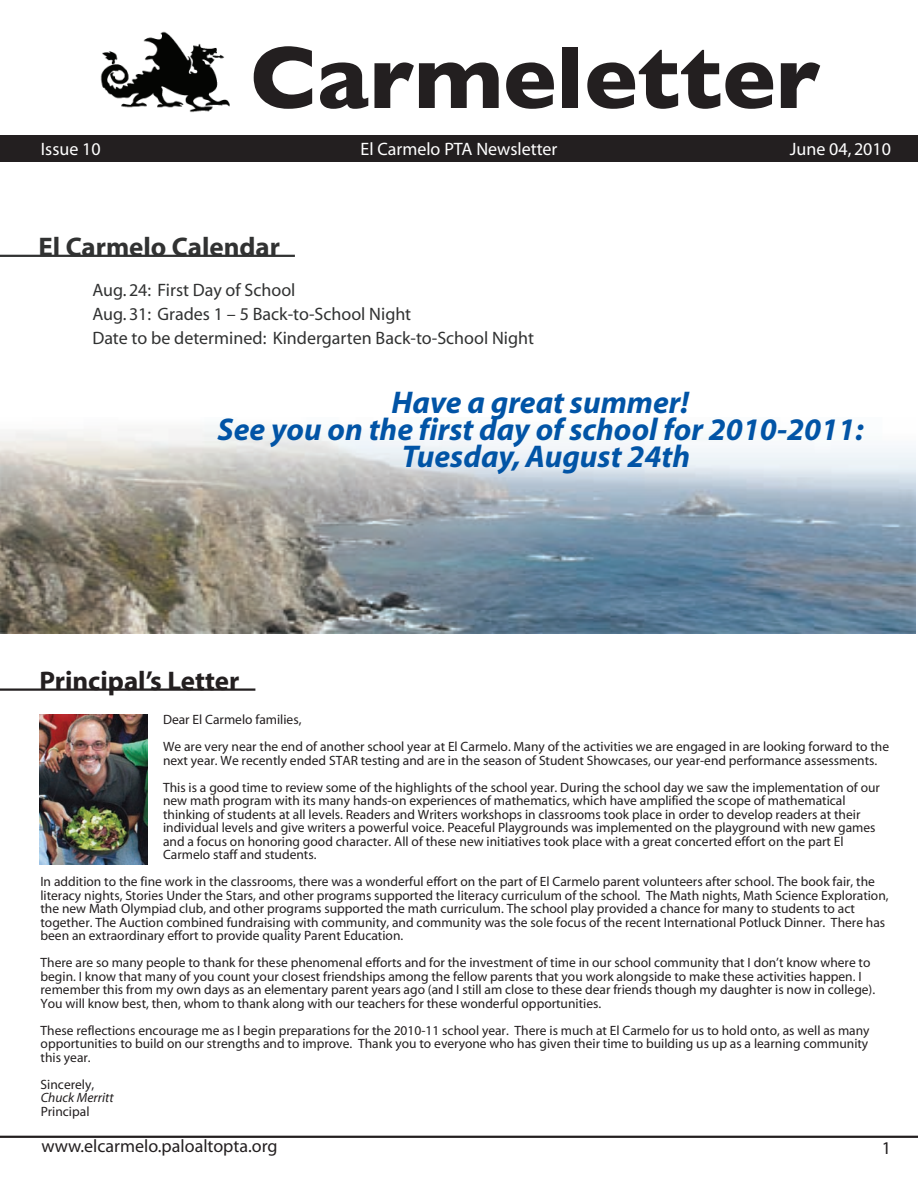
<style>
.page{position:relative;width:918px;height:1188px;background:#fff}
.page>*{position:absolute;margin:0;border:0;box-sizing:border-box;transform-origin:0 0}
.t1{font:700 90px "Gill Sans";color:#231f20}
.t2{font:italic 700 31.5px/27px "Myriad";color:#0154a6;text-align:center}
.t3{font:700 27px "Myriad";color:#313232}
.t4{font:700 27px "Myriad";color:#231f20}
.t5{font:18px/24px "Myriad";color:#313232}
.t6{font:18px "Myriad";color:#fff}
.t7{font:18px "Myriad";color:#231f20}
.t8{font:13.5px/13.5px "Myriad";color:#231f20}
.s1{font-style:italic}
</style>
<div class="page">
<img style="left:0;top:425px;width:915px;height:209px">
<img style="left:40px;top:714px;width:108px;height:151px">
<div style="left:0;top:135px;width:918px;height:27px;background:#231f20"></div>
<img style="left:100px;top:31px;width:130px;height:82px">
<hr style="left:0;top:255px;width:295px;height:2px;background:#313232">
<hr style="left:0;top:688px;width:255px;height:3px;background:#231f20">
<hr style="left:0;top:1136px;width:918px;height:2px;background:#231f20">
<p class="t1" style="left:250px;top:25px;width:572px">Carmeletter</p>
<p class="t6" style="left:41px;top:140px;width:61px">Issue 10</p>
<p class="t6" style="left:361px;top:140px;width:198px">El Carmelo PTA Newsletter</p>
<p class="t6" style="left:790px;top:140px;width:103px">June 04, 2010</p>
<p class="t3" style="left:38px;top:233px;width:243px">El Carmelo Calendar</p>
<p class="t5" style="left:92px;top:279px;width:443px">Aug. 24: First Day of School<br>Aug. 31: Grades 1 – 5 Back-to-School Night<br>Date to be determined: Kindergarten Back-to-School Night</p>
<p class="t2" style="left:217px;top:390px;width:648px">Have a great summer!<br>See you on the first day of school for 2010-2011:<br>Tuesday, August 24th</p>
<p class="t4" style="left:39px;top:667px;width:201px">Principal’s Letter</p>
<p class="t8" style="left:163px;top:707px;width:728px;line-height:27px">Dear El Carmelo families,<br>We are very near the end of another school year at El Carmelo. Many of the activities we are engaged in are looking forward to the</p>
<p class="t8" style="left:163px;top:748px;width:718px;line-height:27px">next year. We recently ended STAR testing and are in the season of Student Showcases, our year-end performance assessments.<br>This is a good time to review some of the highlights of the school year. During the school day we saw the implementation of our</p>
<p class="t8" style="left:163px;top:795px;width:714px">new math program with its many hands-on experiences of mathematics, which have amplified the scope of mathematical thinking of students at all levels. Readers and Writers workshops in classrooms took place in order to develop readers at their individual levels and give writers a powerful voice. Peaceful Playgrounds was implemented on the playground with new games and a focus on honoring good character. All of these new initiatives took place with a great concerted effort on the part El Carmelo staff and students.</p>
<p class="t8" style="left:40px;top:876px;width:850px">In addition to the fine work in the classrooms, there was a wonderful effort on the part of El Carmelo parent volunteers after school. The book fair, the literacy nights, Stories Under the Stars, and other programs supported the literacy curriculum of the school. The Math nights, Math Science Exploration, the new Math Olympiad club, and other programs supported the math curriculum. The school play provided a chance for many to students to act together. The Auction combined fundraising with community, and community was the sole focus of the recent International Potluck Dinner. There has been an extraordinary effort to provide quality Parent Education.</p>
<p class="t8" style="left:41px;top:957px;width:836px">There are so many people to thank for these phenomenal efforts and for the investment of time in our school community that I don’t know where to begin. I know that many of you count your closest friendships among the fellow parents that you work alongside to make these activities happen. I remember this from my own days as an elementary parent years ago (and I still am close to these dear friends though my daughter is now in college).<br>You will know best, then, whom to thank along with our teachers for these wonderful opportunities.</p>
<p class="t8" style="left:41px;top:1024px;width:831px;text-align:justify">These reflections encourage me as I begin preparations for the 2010-11 school year. There is much at El Carmelo for us to hold onto, as well as many opportunities to build on our strengths and to improve. Thank you to everyone who has given their time to building us up as a learning community this year.</p>
<p class="t8" style="left:41px;top:1078px;width:74px">Sincerely,<br><span class="s1">Chuck Merritt<br></span>Principal</p>
<p class="t7" style="left:42px;top:1137px;width:238px">www.elcarmelo.paloaltopta.org</p>
<p class="t7" style="left:882px;top:1139px;width:11px">1</p>
</div>
